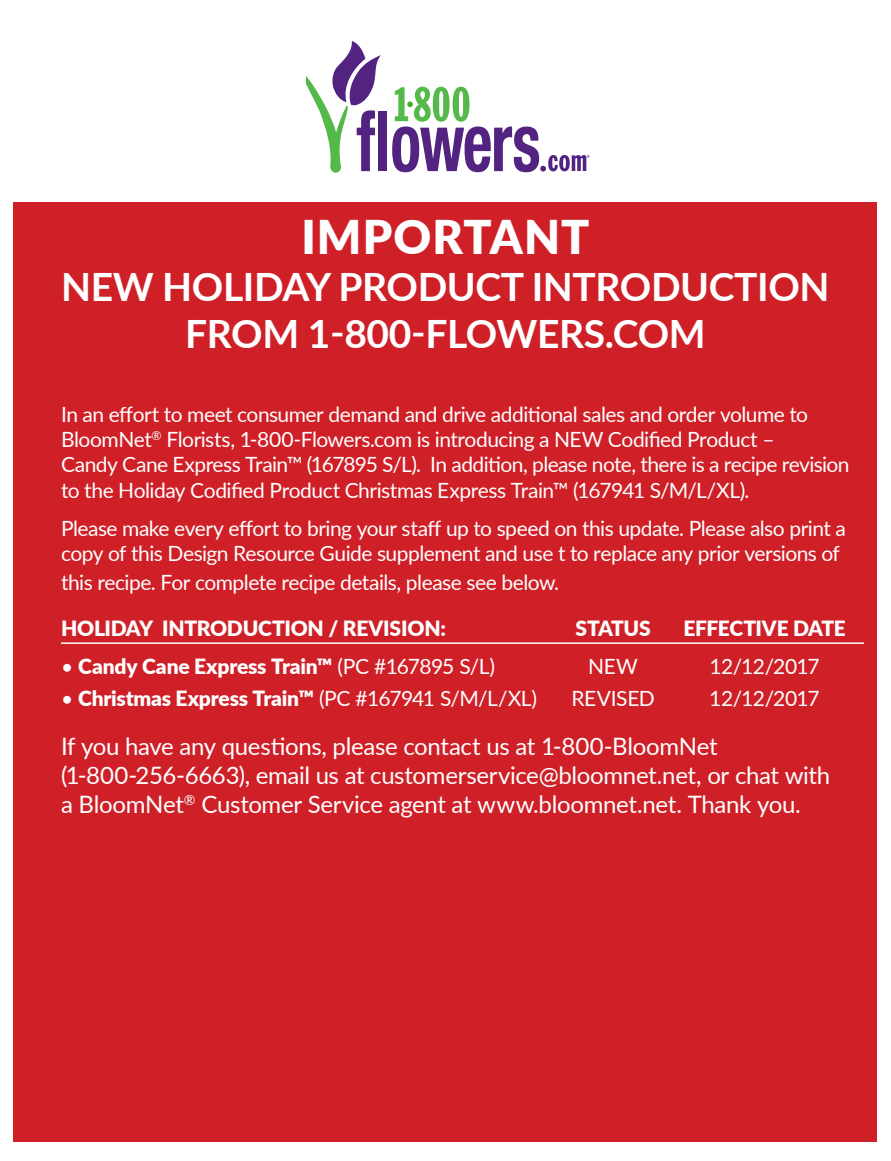
<style>
.page{position:relative;width:891px;height:1161px;background:#fff}
.page>*{position:absolute;margin:0;border:0;box-sizing:border-box;transform-origin:0 0}
.t1{font:900 46.5px "Lato";letter-spacing:.025em;color:#fff}
.t2{font:700 39px/46.8px "Lato";letter-spacing:-.01em;color:#fff;text-align:center}
.t3{font:24px/28.8px "Lato";letter-spacing:-.015em;color:#fff}
.t4{font:21px/25.2px "Lato";letter-spacing:-.025em;color:#fff}
.t5{font:900 21px "Lato";letter-spacing:-.01em;color:#fff}
.s1{font-weight:400}
</style>
<div class="page">
<div style="left:14px;top:202px;width:864px;height:940px;background:#cf2028"></div>
<div style="left:378px;top:112px;width:9px;height:59px;background:#522380"></div>
<svg style="left:306px;top:41px;width:75px;height:132px"></svg>
<svg style="left:392px;top:87px;width:198px;height:85px"></svg>
<hr style="left:61px;top:642px;width:803px;height:2px;background:#fff">
<h1 class="t1" style="left:301px;top:202px;width:290px">IMPORTANT</h1>
<h2 class="t2" style="left:61px;top:262px;width:770px">NEW HOLIDAY PRODUCT INTRODUCTION<br>FROM 1-800-FLOWERS.COM</h2>
<p class="t4" style="left:61px;top:401px;width:790px">In an effort to meet consumer demand and drive additional sales and order volume to BloomNet<sup>®</sup> Florists, 1-800-Flowers.com is introducing a NEW Codified Product –<br>Candy Cane Express Train™ (167895 S/L). In addition, please note, there is a recipe revision to the Holiday Codified Product Christmas Express Train™ (167941 S/M/L/XL).</p>
<p class="t4" style="left:61px;top:515px;width:786px">Please make every effort to bring your staff up to speed on this update. Please also print a copy of this Design Resource Guide supplement and use t to replace any prior versions of</p>
<p class="t4" style="left:61px;top:569px;width:500px">this recipe. For complete recipe details, please see below.</p>
<p class="t5" style="left:61px;top:612px;width:387px">HOLIDAY INTRODUCTION / REVISION:</p>
<p class="t5" style="left:576px;top:612px;width:77px">STATUS</p>
<p class="t5" style="left:683px;top:612px;width:164px">EFFECTIVE DATE</p>
<p class="t5" style="left:61px;top:651px;width:435px"><span class="s1">•</span> Candy Cane Express Train™ <span class="s1">(PC #167895 S/L)</span></p>
<p class="t4" style="left:588px;top:653px;width:51px">NEW</p>
<p class="t4" style="left:709px;top:653px;width:112px">12/12/2017</p>
<p class="t5" style="left:61px;top:683px;width:478px"><span class="s1">•</span> Christmas Express Train™ <span class="s1">(PC #167941 S/M/L/XL)</span></p>
<p class="t4" style="left:571px;top:685px;width:85px">REVISED</p>
<p class="t4" style="left:709px;top:685px;width:112px">12/12/2017</p>
<p class="t3" style="left:61px;top:731px;width:771px">If you have any questions, please contact us at 1-800-BloomNet (1-800-256-6663), email us at customerservice@bloomnet.net, or chat with a BloomNet<sup>®</sup> Customer Service agent at www.bloomnet.net. Thank you.</p>
</div>
